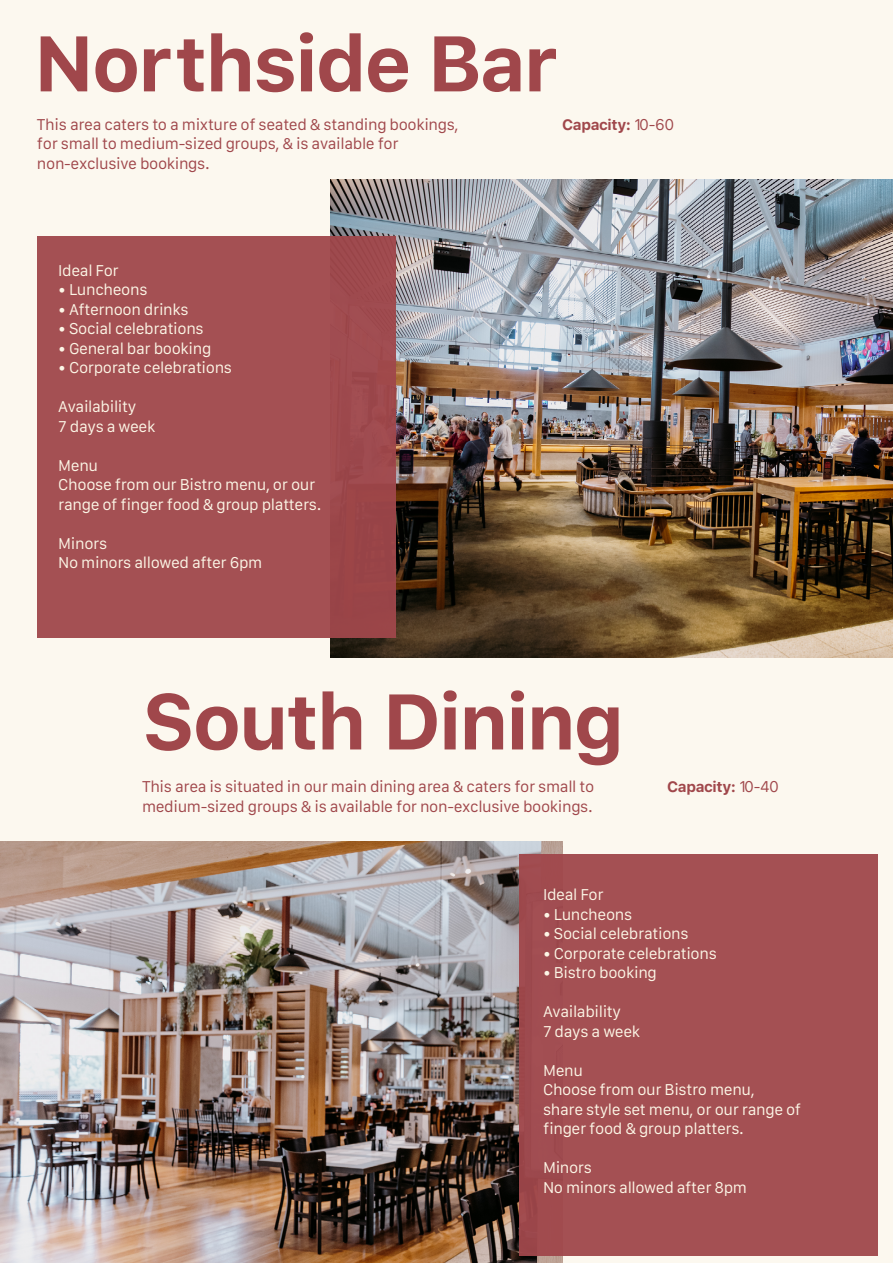
<style>
.page{position:relative;width:893px;height:1263px;background:#fcf8ef}
.page>*{position:absolute;margin:0;border:0;box-sizing:border-box;transform-origin:0 0}
.t1{font:700 78px "Galvji";letter-spacing:-.025em;color:#a0474b}
.t2{font:15px/19.5px "Galvji";letter-spacing:-.025em;color:#fcf6e6}
.t3{font:15px/19.5px "Galvji";letter-spacing:-.025em;color:#a0474b}
.t4{font:700 15px "Galvji";letter-spacing:-.025em;color:#a0474b}
.s1{font-weight:400}
</style>
<div class="page">
<img style="left:331px;top:179px;width:562px;height:478px">
<img style="left:0;top:842px;width:562px;height:421px">
<div style="left:37px;top:237px;width:358px;height:401px;background:#a45053"></div>
<div style="left:519px;top:854px;width:358px;height:401px;background:#a45053"></div>
<h1 class="t1" style="left:34px;top:17px;width:525px">Northside Bar</h1>
<p class="t3" style="left:37px;top:115px;width:423px">This area caters to a mixture of seated &amp; standing bookings, for small to medium-sized groups, &amp; is available for non-exclusive bookings.</p>
<p class="t2" style="left:58px;top:261px;width:62px">Ideal For</p>
<p class="t2" style="left:58px;top:281px;width:91px">• Luncheons</p>
<p class="t2" style="left:58px;top:300px;width:132px">• Afternoon drinks</p>
<p class="t2" style="left:58px;top:320px;width:147px">• Social celebrations</p>
<p class="t2" style="left:58px;top:339px;width:155px">• General bar booking</p>
<p class="t2" style="left:58px;top:359px;width:175px">• Corporate celebrations</p>
<p class="t2" style="left:58px;top:398px;width:99px">Availability<br>7 days a week</p>
<p class="t2" style="left:58px;top:456px;width:265px">Menu<br>Choose from our Bistro menu, or our range of finger food &amp; group platters.</p>
<p class="t2" style="left:58px;top:534px;width:206px">Minors<br>No minors allowed after 6pm</p>
<p class="t4" style="left:562px;top:116px;width:114px">Capacity: <span class="s1">10-60</span></p>
<h1 class="t1" style="left:142px;top:675px;width:484px">South Dining</h1>
<p class="t3" style="left:142px;top:777px;width:454px">This area is situated in our main dining area &amp; caters for small to medium-sized groups &amp; is available for non-exclusive bookings.</p>
<p class="t4" style="left:667px;top:778px;width:113px">Capacity: <span class="s1">10-40</span></p>
<p class="t2" style="left:543px;top:886px;width:62px">Ideal For</p>
<p class="t2" style="left:543px;top:905px;width:91px">• Luncheons</p>
<p class="t2" style="left:543px;top:925px;width:147px">• Social celebrations</p>
<p class="t2" style="left:543px;top:944px;width:175px">• Corporate celebrations</p>
<p class="t2" style="left:543px;top:964px;width:115px">• Bistro booking</p>
<p class="t2" style="left:543px;top:1003px;width:99px">Availability<br>7 days a week</p>
<p class="t2" style="left:543px;top:1061px;width:260px">Menu<br>Choose from our Bistro menu,<br>share style set menu, or our range of finger food &amp; group platters.</p>
<p class="t2" style="left:543px;top:1159px;width:206px">Minors<br>No minors allowed after 8pm</p>
</div>
